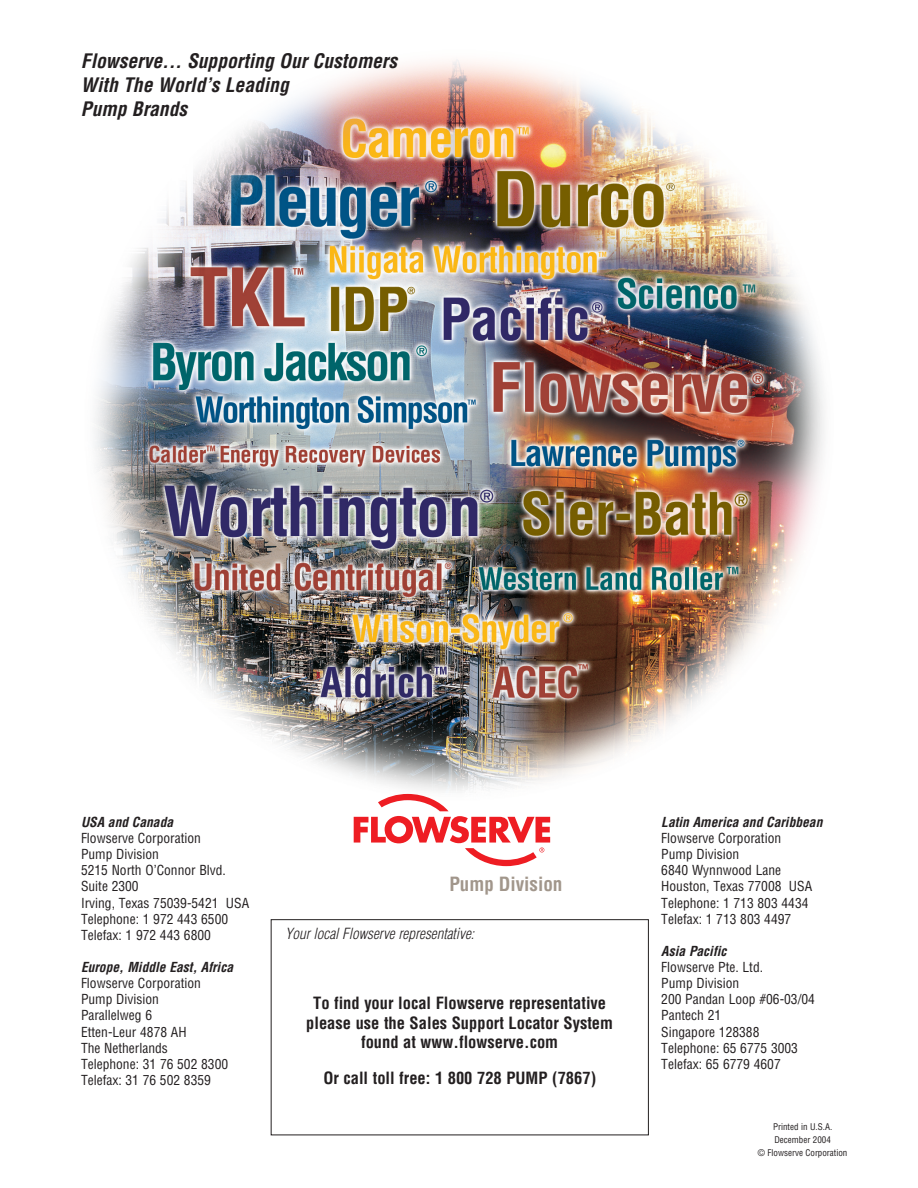
<style>
.page{position:relative;width:918px;height:1188px;background:#fff}
.page>*{position:absolute;margin:0;border:0;box-sizing:border-box;transform-origin:0 0}
.t1{font:italic 700 condensed 19.5px "Helvetica LT Std";color:#231f20}
.t2{font:700 condensed 19.2px "Helvetica LT Std";color:#a1968b}
.t3{font:700 condensed 16.5px "Helvetica LT Std";color:#231f20}
.t4{font:italic 300 condensed 15px "Helvetica LT Std";color:#231f20}
.Address_Text{font:condensed 13.5px/16.2px "Helvetica LT Std";color:#231f20}
.t5{font:italic 700 condensed 13.5px "Helvetica LT Std";color:#231f20}
.L16____copy{font:condensed 9px "Helvetica LT Std";color:#231f20}
</style>
<div class="page">
<div style="left:271px;top:919px;width:378px;height:216px;border:1px solid #231f20"></div>
<svg style="left:354px;top:828px;width:196px;height:38px"></svg>
<img style="left:94px;top:59px;width:730px;height:769px">
<p class="t1" style="left:81px;top:49px;width:318px">Flowserve... Supporting Our Customers</p>
<p class="t1" style="left:81px;top:73px;width:209px">With The World’s Leading</p>
<p class="t1" style="left:81px;top:97px;width:108px">Pump Brands</p>
<p class="t5" style="left:81px;top:814px;width:94px">USA and Canada</p>
<p class="Address_Text" style="left:81px;top:830px;width:121px">Flowserve Corporation</p>
<p class="Address_Text" style="left:81px;top:846px;width:79px">Pump Division</p>
<p class="Address_Text" style="left:81px;top:862px;width:147px">5215 North O’Connor Blvd.<br>Suite 2300</p>
<p class="Address_Text" style="left:81px;top:895px;width:170px">Irving, Texas 75039-5421 USA</p>
<p class="Address_Text" style="left:81px;top:911px;width:149px">Telephone: 1 972 443 6500</p>
<p class="Address_Text" style="left:81px;top:927px;width:131px">Telefax: 1 972 443 6800</p>
<p class="t5" style="left:81px;top:959px;width:154px">Europe, Middle East, Africa</p>
<p class="Address_Text" style="left:81px;top:975px;width:121px">Flowserve Corporation</p>
<p class="Address_Text" style="left:81px;top:991px;width:79px">Pump Division</p>
<p class="Address_Text" style="left:81px;top:1007px;width:73px">Parallelweg 6</p>
<p class="Address_Text" style="left:81px;top:1024px;width:107px">Etten-Leur 4878 AH</p>
<p class="Address_Text" style="left:81px;top:1040px;width:88px">The Netherlands</p>
<p class="Address_Text" style="left:81px;top:1056px;width:149px">Telephone: 31 76 502 8300</p>
<p class="Address_Text" style="left:81px;top:1072px;width:131px">Telefax: 31 76 502 8359</p>
<p class="t2" style="left:449px;top:872px;width:115px">Pump Division</p>
<p class="t4" style="left:285px;top:924px;width:191px">Your local Flowserve representative:</p>
<p class="t3" style="left:313px;top:993px;width:295px">To find your local Flowserve representative</p>
<p class="t3" style="left:306px;top:1013px;width:308px">please use the Sales Support Locator System</p>
<p class="t3" style="left:361px;top:1032px;width:198px">found at www.flowserve.com</p>
<p class="t3" style="left:323px;top:1068px;width:274px">Or call toll free: 1 800 728 PUMP (7867)</p>
<p class="t5" style="left:661px;top:814px;width:163px">Latin America and Caribbean</p>
<p class="Address_Text" style="left:661px;top:830px;width:121px">Flowserve Corporation</p>
<p class="Address_Text" style="left:661px;top:846px;width:79px">Pump Division</p>
<p class="Address_Text" style="left:661px;top:862px;width:121px">6840 Wynnwood Lane</p>
<p class="Address_Text" style="left:661px;top:878px;width:152px">Houston, Texas 77008 USA</p>
<p class="Address_Text" style="left:661px;top:895px;width:149px">Telephone: 1 713 803 4434</p>
<p class="Address_Text" style="left:661px;top:911px;width:131px">Telefax: 1 713 803 4497</p>
<p class="t5" style="left:661px;top:943px;width:67px">Asia Pacific</p>
<p class="Address_Text" style="left:661px;top:959px;width:103px">Flowserve Pte. Ltd.</p>
<p class="Address_Text" style="left:661px;top:975px;width:79px">Pump Division</p>
<p class="Address_Text" style="left:661px;top:991px;width:155px">200 Pandan Loop #06-03/04</p>
<p class="Address_Text" style="left:661px;top:1007px;width:61px">Pantech 21</p>
<p class="Address_Text" style="left:661px;top:1024px;width:100px">Singapore 128388</p>
<p class="Address_Text" style="left:661px;top:1040px;width:138px">Telephone: 65 6775 3003</p>
<p class="Address_Text" style="left:661px;top:1056px;width:121px">Telefax: 65 6779 4607</p>
<p class="L16____copy" style="left:773px;top:1121px;width:61px">Printed in U.S.A.</p>
<p class="L16____copy" style="left:774px;top:1134px;width:58px">December 2004</p>
<p class="L16____copy" style="left:758px;top:1147px;width:91px">© Flowserve Corporation</p>
</div>
